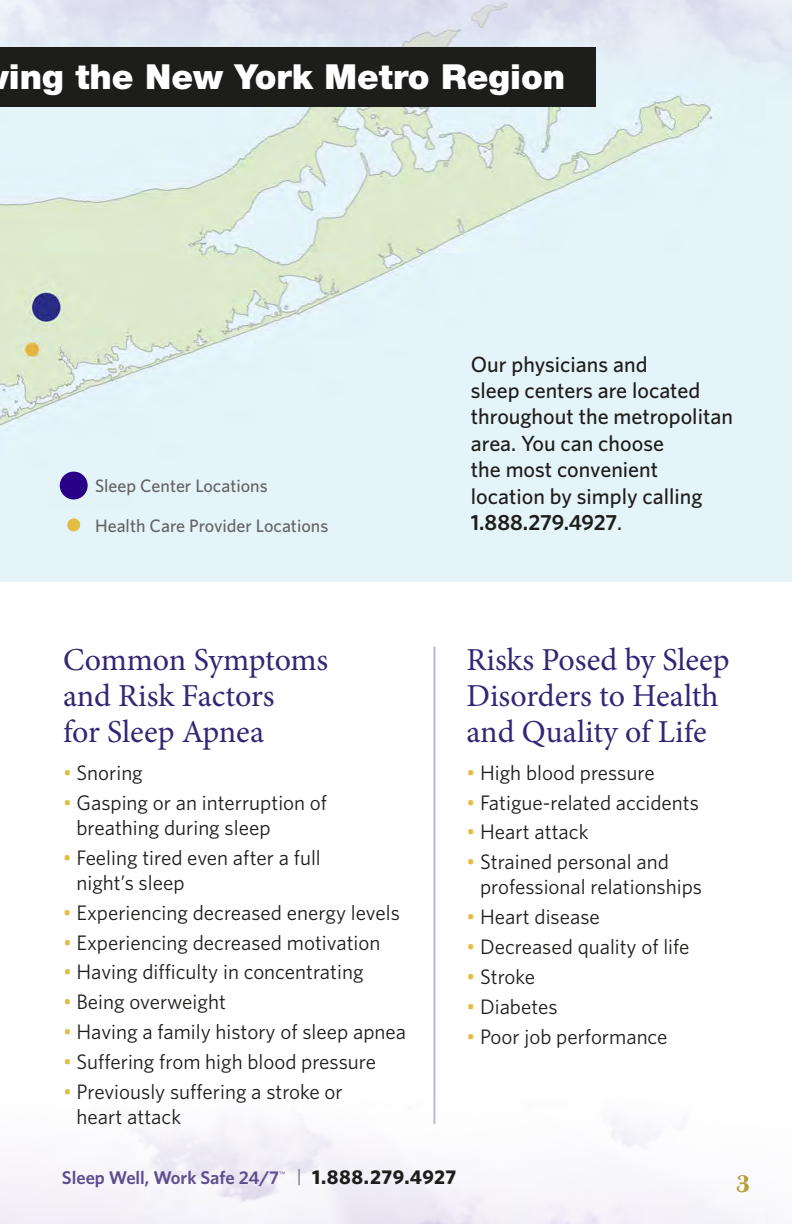
<style>
.page{position:relative;width:792px;height:1224px;background:#fff}
.page>*{position:absolute;margin:0;border:0;box-sizing:border-box;transform-origin:0 0}
.t1{font:900 34.6px "Helvetica Neue";color:#fff}
.t2{font:32px/36px "Minion Pro";letter-spacing:-.005em;color:#352575}
.t3{font:24px "Long Island";color:#b89d38}
.t4{font:500 22px/26.4px "Whitney";color:#1d1d1b}
.t5{font:21px/25.2px "Whitney";color:#1d1d1b}
.t6{font:600 18.4px "Whitney";color:#5f4c8f}
.t7{font:500 18px "Whitney";color:#646363}
.s1{font-weight:600}
.s2{color:#e1be43}
.s3{font-weight:400;font-size:18px;color:#646363}
.s4{font-weight:700;font-size:20px;color:#1d1d1b}
</style>
<div class="page">
<img style="left:0;top:141px;width:792px;height:440px">
<img style="left:0;top:0;width:792px;height:141px">
<div style="left:0;top:48px;width:595px;height:59px;background:#1d1d1b"></div>
<hr style="left:433px;top:647px;width:2px;height:477px;background:#bfb7d6">
<div style="left:67px;top:518px;width:13px;height:13px;background:#e1be43;border-radius:50%"></div>
<div style="left:60px;top:472px;width:28px;height:28px;background:#290088;border-radius:50%"></div>
<h1 class="t1" style="left:9px;top:56px;width:558px">ing the New York Metro Region</h1>
<p class="t7" style="left:95px;top:475px;width:174px">Sleep Center Locations</p>
<p class="t7" style="left:95px;top:515px;width:235px">Health Care Provider Locations</p>
<p class="t4" style="left:471px;top:350px;width:264px">Our physicians and<br>sleep centers are located throughout the metropolitan area. You can choose<br>the most convenient location by simply calling<br><span class="s1">1.888.279.4927</span>.</p>
<p class="t2" style="left:63px;top:642px;width:267px">Common Symptoms and Risk Factors<br>for Sleep Apnea</p>
<p class="t5" style="left:63px;top:759px;width:81px"><span class="s2">•</span> Snoring</p>
<p class="t5" style="left:77px;top:789px;width:252px;text-indent:-14px"><span class="s2">•</span> Gasping or an interruption of breathing during sleep</p>
<p class="t5" style="left:76px;top:844px;width:246px;text-indent:-13px"><span class="s2">•</span> Feeling tired even after a full night’s sleep</p>
<p class="t5" style="left:63px;top:899px;width:338px"><span class="s2">•</span> Experiencing decreased energy levels</p>
<p class="t5" style="left:63px;top:929px;width:319px"><span class="s2">•</span> Experiencing decreased motivation</p>
<p class="t5" style="left:63px;top:959px;width:302px"><span class="s2">•</span> Having difficulty in concentrating</p>
<p class="t5" style="left:63px;top:989px;width:164px"><span class="s2">•</span> Being overweight</p>
<p class="t5" style="left:63px;top:1019px;width:345px"><span class="s2">•</span> Having a family history of sleep apnea</p>
<p class="t5" style="left:63px;top:1049px;width:315px"><span class="s2">•</span> Suffering from high blood pressure</p>
<p class="t5" style="left:76px;top:1079px;width:268px;text-indent:-13px"><span class="s2">•</span> Previously suffering a stroke or heart attack</p>
<p class="t2" style="left:467px;top:642px;width:265px">Risks Posed by Sleep<br>Disorders to Health and Quality of Life</p>
<p class="t5" style="left:467px;top:759px;width:190px"><span class="s2">•</span> High blood pressure</p>
<p class="t5" style="left:467px;top:789px;width:234px"><span class="s2">•</span> Fatigue-related accidents</p>
<p class="t5" style="left:467px;top:819px;width:123px"><span class="s2">•</span> Heart attack</p>
<p class="t5" style="left:480px;top:849px;width:224px;text-indent:-14px"><span class="s2">•</span> Strained personal and professional relationships</p>
<p class="t5" style="left:467px;top:904px;width:135px"><span class="s2">•</span> Heart disease</p>
<p class="t5" style="left:467px;top:934px;width:225px"><span class="s2">•</span> Decreased quality of life</p>
<p class="t5" style="left:467px;top:964px;width:70px"><span class="s2">•</span> Stroke</p>
<p class="t5" style="left:467px;top:994px;width:93px"><span class="s2">•</span> Diabetes</p>
<p class="t5" style="left:467px;top:1024px;width:203px"><span class="s2">•</span> Poor job performance</p>
<p class="t6" style="left:62px;top:1167px;width:396px">Sleep Well, Work Safe 24/7<sup>™</sup> <span class="s3">|</span> <span class="s4">1.888.279.4927</span></p>
<p class="t3" style="left:736px;top:1170px;width:15px">3</p>
</div>
